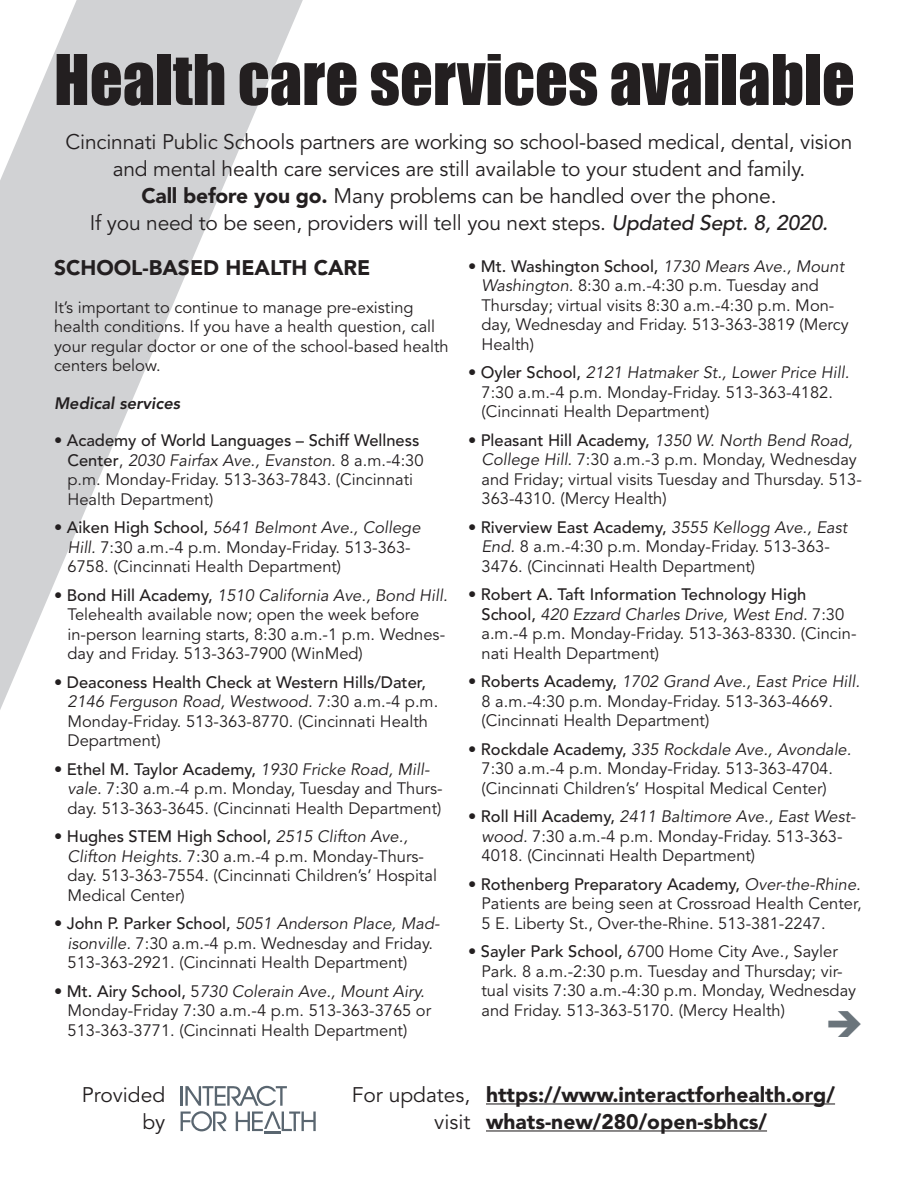
<style>
.page{position:relative;width:918px;height:1188px;background:#fff}
.page>*{position:absolute;margin:0;border:0;box-sizing:border-box;transform-origin:0 0}
.t1{font:64.5px "Impact";color:#231f20}
.t2{font:21px/27px "Avenir LT Std";letter-spacing:-.01em;color:#231f20;text-align:center}
.t3{font:900 21px "Avenir LT Std";color:#231f20}
.t4{font:16.5px/19.5px "Avenir LT Std";color:#231f20}
.t5{font:italic 800 16.5px "Avenir LT Std";color:#231f20}
.s1{font-weight:900}
.s2{font-weight:500;font-style:italic}
.s3{font-weight:500}
.s4{font-style:italic}
</style>
<div class="page">
<svg style="left:0;top:0;width:303px;height:710px"></svg>
<hr style="left:486px;top:1103px;width:349px;height:2px;background:#231f20">
<hr style="left:486px;top:1130px;width:281px;height:2px;background:#231f20">
<svg style="left:181px;top:1086px;width:135px;height:47px"></svg>
<p class="t1" style="left:54px;top:30px;width:802px">Health care services available</p>
<p class="t2" style="left:66px;top:129px;width:788px">Cincinnati Public Schools partners are working so school-based medical, dental, vision and mental health care services are still available to your student and family.</p>
<p class="t2" style="left:141px;top:183px;width:637px"><span class="s1">Call before you go.</span> Many problems can be handled over the phone.</p>
<p class="t2" style="left:90px;top:210px;width:740px">If you need to be seen, providers will tell you next steps. <span class="s2">Updated Sept. 8, 2020.</span></p>
<p class="t3" style="left:54px;top:255px;width:318px">SCHOOL-BASED HEALTH CARE</p>
<p class="t4" style="left:54px;top:298px;width:396px">It’s important to continue to manage pre-existing health conditions. If you have a health question, call your regular doctor or one of the school-based health centers below.</p>
<p class="t5" style="left:54px;top:393px;width:128px">Medical services</p>
<p class="t4" style="left:68px;top:431px;width:358px;text-indent:-14px">• <span class="s3">Academy of World Languages – Schiff Wellness Center</span>, <span class="s4">2030 Fairfax Ave., Evanston.</span> 8 a.m.-4:30 p.m. Monday-Friday. 513-363-7843. (Cincinnati Health Department)</p>
<p class="t4" style="left:68px;top:518px;width:355px;text-indent:-14px">• <span class="s3">Aiken High School,</span> <span class="s4">5641 Belmont Ave., College<br>Hill.</span> 7:30 a.m.-4 p.m. Monday-Friday. 513-363-<br>6758. (Cincinnati Health Department)</p>
<p class="t4" style="left:68px;top:586px;width:382px;text-indent:-14px">• <span class="s3">Bond Hill Academy,</span> <span class="s4">1510 California Ave., Bond Hill.<br></span>Telehealth available now; open the week before in-person learning starts, 8:30 a.m.-1 p.m. Wednes&shy;day and Friday. 513-363-7900 (WinMed)</p>
<p class="t4" style="left:68px;top:673px;width:372px;text-indent:-14px">• <span class="s3">Deaconess Health Check at Western Hills/Dater, </span><span class="s4">2146 Ferguson Road, Westwood.</span> 7:30 a.m.-4 p.m.<br>Monday-Friday. 513-363-8770. (Cincinnati Health Department)</p>
<p class="t4" style="left:68px;top:760px;width:377px;text-indent:-14px">• <span class="s3">Ethel M. Taylor Academy,</span> <span class="s4">1930 Fricke Road, Mill&shy;vale.</span> 7:30 a.m.-4 p.m. Monday, Tuesday and Thurs&shy;day. 513-363-3645. (Cincinnati Health Department)</p>
<p class="t4" style="left:68px;top:827px;width:371px;text-indent:-14px">• <span class="s3">Hughes STEM High School,</span> <span class="s4">2515 Clifton Ave., Clifton Heights.</span> 7:30 a.m.-4 p.m. Monday-Thurs&shy;day. 513-363-7554. (Cincinnati Children’s’ Hospital Medical Center)</p>
<p class="t4" style="left:68px;top:914px;width:374px;text-indent:-14px">• <span class="s3">John P. Parker School,</span> <span class="s4">5051 Anderson Place, Mad&shy;isonville.</span> 7:30 a.m.-4 p.m. Wednesday and Friday.<br>513-363-2921. (Cincinnati Health Department)</p>
<p class="t4" style="left:68px;top:982px;width:365px;text-indent:-14px">• <span class="s3">Mt. Airy School,</span> 5<span class="s4">730 Colerain Ave., Mount Airy.<br></span>Monday-Friday 7:30 a.m.-4 p.m. 513-363-3765 or<br>513-363-3771. (Cincinnati Health Department)</p>
<p class="t4" style="left:482px;top:257px;width:369px;text-indent:-14px">• <span class="s3">Mt. Washington School,</span> <span class="s4">1730 Mears Ave., Mount Washington.</span> 8:30 a.m.-4:30 p.m. Tuesday and Thursday; virtual visits 8:30 a.m.-4:30 p.m. Mon&shy;day, Wednesday and Friday. 513-363-3819 (Mercy Health)</p>
<p class="t4" style="left:482px;top:363px;width:369px;text-indent:-14px">• <span class="s3">Oyler School,</span> <span class="s4">2121 Hatmaker St., Lower Price Hill.<br></span>7:30 a.m.-4 p.m. Monday-Friday. 513-363-4182. (Cincinnati Health Department)</p>
<p class="t4" style="left:482px;top:431px;width:382px;text-indent:-14px">• <span class="s3">Pleasant Hill Academy,</span> <span class="s4">1350 W. North Bend Road, College Hill.</span> 7:30 a.m.-3 p.m. Monday, Wednesday and Friday; virtual visits Tuesday and Thursday. 513- 363-4310. (Mercy Health)</p>
<p class="t4" style="left:482px;top:518px;width:367px;text-indent:-14px">• <span class="s3">Riverview East Academy,</span> <span class="s4">3555 Kellogg Ave., East<br>End.</span> 8 a.m.-4:30 p.m. Monday-Friday. 513-363-<br>3476. (Cincinnati Health Department)</p>
<p class="t4" style="left:482px;top:585px;width:377px;text-indent:-14px">• <span class="s3">Robert A. Taft Information Technology High School,</span> <span class="s4">420 Ezzard Charles Drive, West End.</span> 7:30 a.m.-4 p.m. Monday-Friday. 513-363-8330. (Cincin&shy;nati Health Department)</p>
<p class="t4" style="left:482px;top:672px;width:380px;text-indent:-14px">• <span class="s3">Roberts Academy,</span> <span class="s4">1702 Grand Ave., East Price Hill.<br></span>8 a.m.-4:30 p.m. Monday-Friday. 513-363-4669. (Cincinnati Health Department)</p>
<p class="t4" style="left:482px;top:740px;width:371px;text-indent:-14px">• <span class="s3">Rockdale Academy,</span> <span class="s4">335 Rockdale Ave., Avondale.<br></span>7:30 a.m.-4 p.m. Monday-Friday. 513-363-4704. (Cincinnati Children’s’ Hospital Medical Center)</p>
<p class="t4" style="left:482px;top:807px;width:376px;text-indent:-14px">• <span class="s3">Roll Hill Academy,</span> <span class="s4">2411 Baltimore Ave., East West&shy;wood.</span> 7:30 a.m.-4 p.m. Monday-Friday. 513-363-<br>4018. (Cincinnati Health Department)</p>
<p class="t4" style="left:482px;top:875px;width:382px;text-align:justify;text-indent:-14px">• <span class="s3">Rothenberg Preparatory Academy,</span> <span class="s4">Over-the-Rhine.<br></span>Patients are being seen at Crossroad Health Center, 5 E. Liberty St., Over-the-Rhine. 513-381-2247.</p>
<p class="t4" style="left:482px;top:942px;width:376px;text-indent:-14px">• <span class="s3">Sayler Park School,</span> 6700 Home City Ave., Sayler Park. 8 a.m.-2:30 p.m. Tuesday and Thursday; vir&shy;tual visits 7:30 a.m.-4:30 p.m. Monday, Wednesday and Friday. 513-363-5170. (Mercy Health)</p>
<p class="t2" style="left:82px;top:1082px;width:85px">Provided</p>
<p class="t2" style="left:142px;top:1109px;width:24px">by</p>
<p class="t2" style="left:352px;top:1082px;width:120px;text-align:right">For updates, visit</p>
<p class="t3" style="left:486px;top:1082px;width:351px">https://www.interactforhealth.org/</p>
<p class="t3" style="left:486px;top:1109px;width:283px">whats-new/280/open-sbhcs/</p>
</div>
